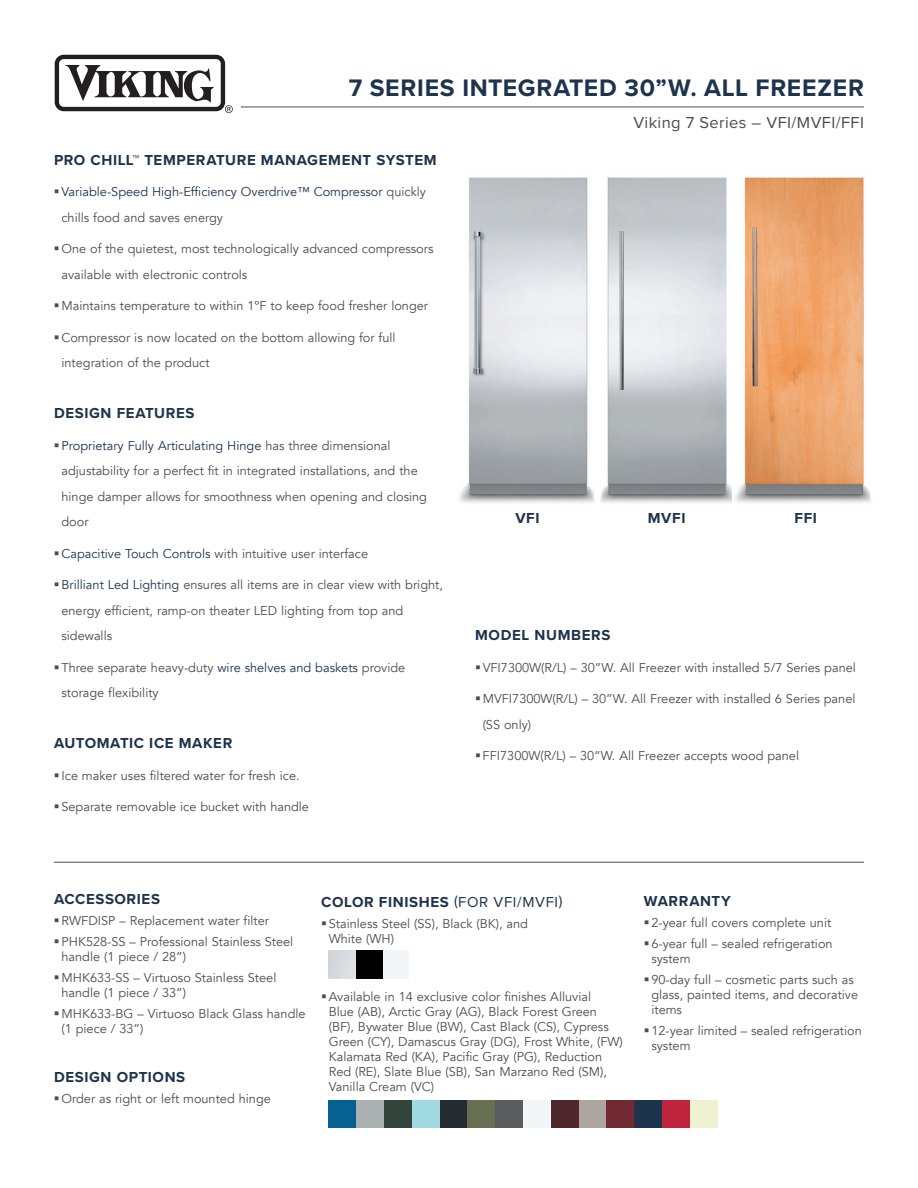
<style>
.page{position:relative;width:918px;height:1188px;background:#fff}
.page>*{position:absolute;margin:0;border:0;box-sizing:border-box;transform-origin:0 0}
.t1{font:700 24.75px "Proxima Nova";letter-spacing:.03em;color:#1e334c}
.t2{font:16.5px "Proxima Nova";letter-spacing:.025em;color:#4b4c4d}
.t3{font:700 15px "Proxima Nova";letter-spacing:.04em;color:#1e334c}
.t4{font:12.75px/15px "Avenir";color:#4b4c4d}
.t5{font:12.75px/25.5px "Avenir";color:#1e334c}
.s1{color:#4b4c4d}
.s2{color:#1e334c}
.s3{font-weight:400}
</style>
<div class="page">
<hr style="left:54px;top:862px;width:810px;height:1px;background:#4b4c4d">
<img style="left:459px;top:177px;width:136px;height:326px">
<img style="left:600px;top:177px;width:132px;height:326px">
<img style="left:735px;top:177px;width:136px;height:326px">
<hr style="left:241px;top:107px;width:623px;height:1px;background:#4b4c4d">
<svg style="left:55px;top:55px;width:178px;height:58px"></svg>
<div style="left:383px;top:950px;width:26px;height:28px;background:#f3f6f8"></div>
<div style="left:356px;top:950px;width:27px;height:28px;background:#000001"></div>
<div style="left:579px;top:1101px;width:27px;height:27px;background:#ada6a0"></div>
<div style="left:523px;top:1101px;width:28px;height:27px;background:#f3f6f8"></div>
<div style="left:495px;top:1101px;width:28px;height:27px;background:#5b5c5f"></div>
<div style="left:440px;top:1101px;width:27px;height:27px;background:#252c31"></div>
<div style="left:690px;top:1101px;width:27px;height:27px;background:#f0f1d0"></div>
<div style="left:468px;top:1101px;width:27px;height:27px;background:#686f52"></div>
<div style="left:384px;top:1101px;width:28px;height:27px;background:#34453d"></div>
<div style="left:356px;top:1101px;width:28px;height:27px;background:#abb1b2"></div>
<div style="left:412px;top:1101px;width:28px;height:27px;background:#a1dae2"></div>
<div style="left:329px;top:1101px;width:27px;height:27px;background:#066193"></div>
<div style="left:634px;top:1101px;width:28px;height:27px;background:#1e334c"></div>
<div style="left:662px;top:1101px;width:28px;height:27px;background:#c0233c"></div>
<div style="left:607px;top:1101px;width:27px;height:27px;background:#712a33"></div>
<div style="left:551px;top:1101px;width:28px;height:27px;background:#4f272d"></div>
<h1 class="t1" style="left:349px;top:70px;width:517px">7 SERIES INTEGRATED 30”W. ALL FREEZER</h1>
<p class="t2" style="left:633px;top:110px;width:232px">Viking 7 Series – VFI/MVFI/FFI</p>
<p class="t3" style="left:54px;top:149px;width:384px">PRO CHILL™ TEMPERATURE MANAGEMENT SYSTEM</p>
<p class="t5" style="left:61px;top:179px;width:366px;text-indent:-7px"><span class="s1">▪</span>Variable-Speed High-Efficiency Overdrive™ Compressor <span class="s1">quickly chills food and saves energy</span></p>
<p class="t4" style="left:61px;top:236px;width:374px;line-height:25.5px;text-indent:-7px">▪One of the quietest, most technologically advanced compressors available with electronic controls</p>
<p class="t4" style="left:54px;top:299px;width:376px">▪Maintains temperature to within 1ºF to keep food fresher longer</p>
<p class="t4" style="left:61px;top:325px;width:336px;line-height:25.5px;text-indent:-7px">▪Compressor is now located on the bottom allowing for full integration of the product</p>
<p class="t3" style="left:54px;top:402px;width:142px">DESIGN FEATURES</p>
<p class="t4" style="left:61px;top:433px;width:367px;line-height:25.5px;text-indent:-7px">▪<span class="s2">Proprietary Fully Articulating Hinge</span> has three dimensional adjustability for a perfect fit in integrated installations, and the hinge damper allows for smoothness when opening and closing door</p>
<p class="t4" style="left:54px;top:546px;width:316px">▪<span class="s2">Capacitive Touch Controls</span> with intuitive user interface</p>
<p class="t4" style="left:61px;top:572px;width:383px;line-height:25.5px;text-indent:-7px">▪<span class="s2">Brilliant Led Lighting</span> ensures all items are in clear view with bright, energy efficient, ramp-on theater LED lighting from top and sidewalls</p>
<p class="t4" style="left:61px;top:655px;width:345px;line-height:25.5px;text-indent:-7px">▪Three separate heavy-duty <span class="s2">wire shelves and baskets</span> provide storage flexibility</p>
<p class="t3" style="left:54px;top:732px;width:180px">AUTOMATIC ICE MAKER</p>
<p class="t4" style="left:54px;top:768px;width:247px">▪ Ice maker uses filtered water for fresh ice.</p>
<p class="t4" style="left:54px;top:800px;width:257px">▪Separate removable ice bucket with handle</p>
<p class="t3" style="left:515px;top:507px;width:26px">VFI</p>
<p class="t3" style="left:648px;top:507px;width:39px">MVFI</p>
<p class="t3" style="left:795px;top:507px;width:24px">FFI</p>
<p class="t3" style="left:475px;top:624px;width:137px">MODEL NUMBERS</p>
<p class="t4" style="left:475px;top:660px;width:382px">▪VFI7300W(R/L) – 30”W. All Freezer with installed 5/7 Series panel</p>
<p class="t4" style="left:483px;top:687px;width:374px;line-height:25.5px;text-indent:-7px">▪MVFI7300W(R/L) – 30”W. All Freezer with installed 6 Series panel (SS only)</p>
<p class="t4" style="left:475px;top:749px;width:325px">▪FFI7300W(R/L) – 30”W. All Freezer accepts wood panel</p>
<p class="t3" style="left:54px;top:888px;width:108px">ACCESSORIES</p>
<p class="t4" style="left:54px;top:913px;width:217px">▪RWFDISP – Replacement water filter</p>
<p class="t4" style="left:61px;top:934px;width:233px;text-indent:-7px">▪PHK528-SS – Professional Stainless Steel handle (1 piece / 28”)</p>
<p class="t4" style="left:61px;top:970px;width:216px;text-indent:-7px">▪MHK633-SS – Virtuoso Stainless Steel handle (1 piece / 33”)</p>
<p class="t4" style="left:61px;top:1006px;width:246px;text-indent:-7px">▪MHK633-BG – Virtuoso Black Glass handle (1 piece / 33”)</p>
<p class="t3" style="left:54px;top:1066px;width:133px">DESIGN OPTIONS</p>
<p class="t4" style="left:54px;top:1091px;width:218px">▪Order as right or left mounted hinge</p>
<p class="t3" style="left:321px;top:891px;width:243px">COLOR FINISHES <span class="s3">(FOR VFI/MVFI)</span></p>
<p class="t4" style="left:329px;top:916px;width:201px;text-indent:-7px">▪Stainless Steel (SS), Black (BK), and<br>White (WH)</p>
<p class="t4" style="left:329px;top:990px;width:296px;text-indent:-7px">▪Available in 14 exclusive color finishes Alluvial<br>Blue (AB), Arctic Gray (AG), Black Forest Green (BF), Bywater Blue (BW), Cast Black (CS), Cypress Green (CY), Damascus Gray (DG), Frost White, (FW)<br>Kalamata Red (KA), Pacific Gray (PG), Reduction Red (RE), Slate Blue (SB), San Marzano Red (SM), Vanilla Cream (VC)</p>
<p class="t3" style="left:644px;top:890px;width:88px">WARRANTY</p>
<p class="t4" style="left:644px;top:915px;width:189px">▪2-year full covers complete unit</p>
<p class="t4" style="left:651px;top:936px;width:183px;text-indent:-7px">▪6-year full – sealed refrigeration system</p>
<p class="t4" style="left:651px;top:972px;width:208px;text-indent:-7px">▪90-day full – cosmetic parts such as glass, painted items, and decorative items</p>
<p class="t4" style="left:651px;top:1023px;width:212px;text-indent:-7px">▪12-year limited – sealed refrigeration system</p>
</div>
